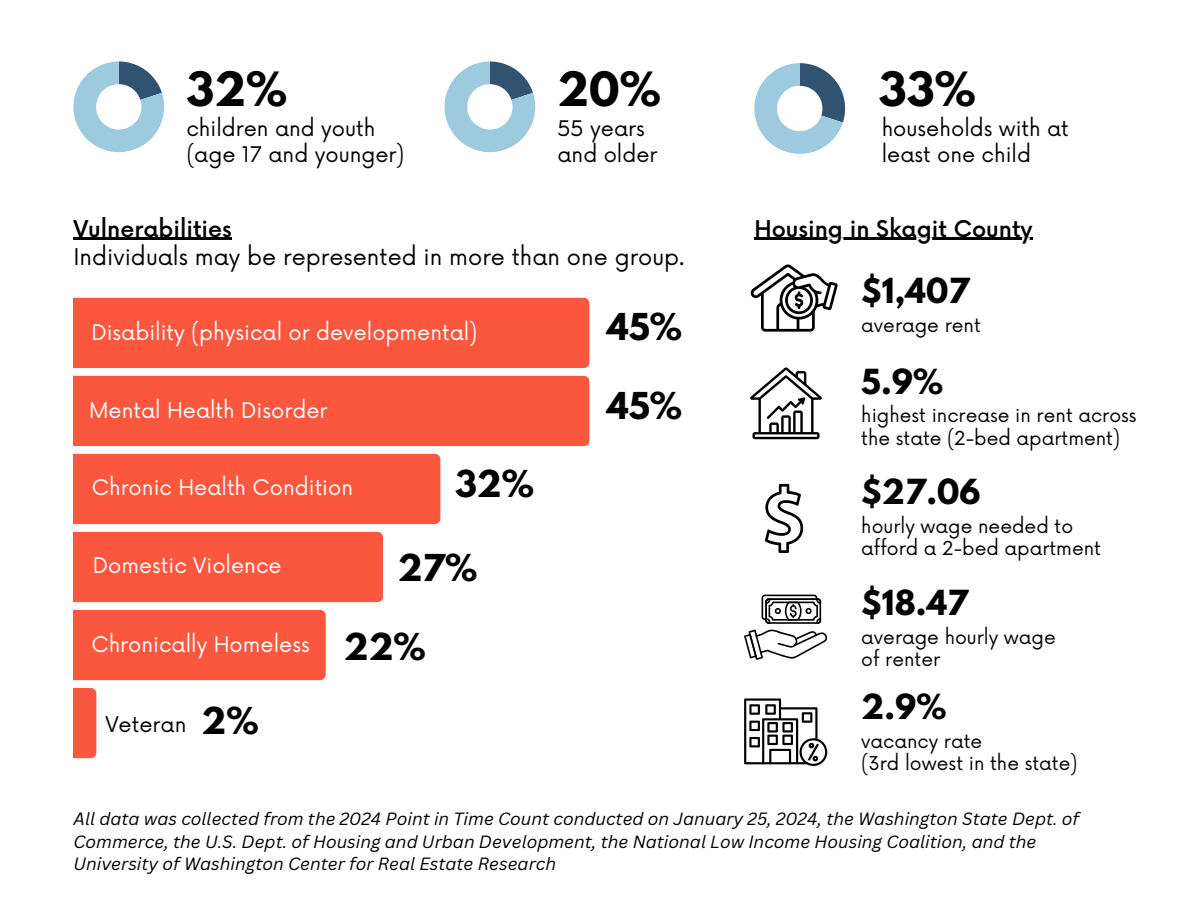
<style>
.page{position:relative;width:1188px;height:918px;background:#fff}
.page>*{position:absolute;margin:0;border:0;box-sizing:border-box;transform-origin:0 0}
.t1{font:700 41.85px "League Spartan";color:#000}
.t2{font:700 32.85px "League Spartan";letter-spacing:.005em;color:#000}
.t3{font:700 30.6px "League Spartan";letter-spacing:.005em;color:#000}
.t4{font:22.5px/28.2px "Now";color:#000}
.t5{font:500 22.5px "Now";color:#000}
.t6{font:21px "Now";color:#fff}
.t7{font:21px/25.8px "Now";color:#000}
.t8{font:18.75px/22.5px "Now";color:#000}
.t9{font:italic 17.25px/22.5px "Canva Sans";color:#000}
.s1{font-weight:500}
</style>
<div class="page">
<svg style="left:445px;top:62px;width:90px;height:90px"></svg>
<div style="left:73px;top:298px;width:516px;height:70px;background:#fb573e"></div>
<div style="left:73px;top:376px;width:516px;height:70px;background:#fb573e"></div>
<div style="left:73px;top:454px;width:367px;height:70px;background:#fb573e"></div>
<div style="left:73px;top:532px;width:310px;height:70px;background:#fb573e"></div>
<div style="left:73px;top:610px;width:253px;height:70px;background:#fb573e"></div>
<div style="left:73px;top:688px;width:23px;height:70px;background:#fb573e"></div>
<svg style="left:73px;top:62px;width:91px;height:90px"></svg>
<svg style="left:754px;top:63px;width:91px;height:91px"></svg>
<svg style="left:765px;top:484px;width:38px;height:69px"></svg>
<svg style="left:744px;top:595px;width:83px;height:65px"></svg>
<svg style="left:750px;top:367px;width:72px;height:72px"></svg>
<svg style="left:744px;top:698px;width:83px;height:68px"></svg>
<svg style="left:750px;top:264px;width:88px;height:68px"></svg>
<hr style="left:73px;top:238px;width:159px;height:2px;background:#000">
<hr style="left:754px;top:238px;width:279px;height:2px;background:#000">
<h2 class="t1" style="left:186px;top:69px;width:102px">32%</h2>
<h4 class="t7" style="left:186px;top:117px;width:220px">children and youth (age 17 and younger)</h4>
<h4 class="t1" style="left:557px;top:69px;width:105px">20%</h4>
<h4 class="t7" style="left:557px;top:117px;width:102px">55 years and older</h4>
<h1 class="t4" style="left:73px;top:216px;width:613px"><span class="s1">Vulnerabilities<br></span>Individuals may be represented in more than one group.</h1>
<h1 class="t6" style="left:91px;top:320px;width:387px">Disability (physical or developmental)</h1>
<h4 class="t2" style="left:607px;top:311px;width:77px">45%</h4>
<h4 class="t6" style="left:89px;top:398px;width:240px">Mental Health Disorder</h4>
<h4 class="t2" style="left:607px;top:390px;width:77px">45%</h4>
<h4 class="t6" style="left:92px;top:476px;width:263px">Chronic Health Condition</h4>
<h2 class="t2" style="left:455px;top:468px;width:81px">32%</h2>
<h4 class="t6" style="left:93px;top:554px;width:190px">Domestic Violence</h4>
<h2 class="t2" style="left:398px;top:551px;width:81px">27%</h2>
<h4 class="t6" style="left:91px;top:633px;width:220px">Chronically Homeless</h4>
<h4 class="t2" style="left:344px;top:631px;width:83px">22%</h4>
<h2 class="t7" style="left:105px;top:713px;width:83px">Veteran</h2>
<h2 class="t2" style="left:202px;top:704px;width:59px">2%</h2>
<p class="t1" style="left:879px;top:69px;width:99px">33%</p>
<h3 class="t7" style="left:882px;top:117px;width:189px">households with at least one child</h3>
<h2 class="t5" style="left:754px;top:216px;width:280px">Housing in Skagit County</h2>
<p class="t3" style="left:861px;top:276px;width:110px">$1,407</p>
<h2 class="t8" style="left:861px;top:315px;width:121px">average rent</h2>
<p class="t3" style="left:861px;top:366px;width:83px">5.9%</p>
<h2 class="t8" style="left:861px;top:405px;width:277px">highest increase in rent across the state (2-bed apartment)</h2>
<h2 class="t3" style="left:861px;top:476px;width:121px">$27.06</h2>
<p class="t8" style="left:861px;top:516px;width:241px">hourly wage needed to afford a 2-bed apartment</p>
<p class="t3" style="left:861px;top:587px;width:108px">$18.47</p>
<p class="t8" style="left:861px;top:627px;width:196px">average hourly wage of renter</p>
<p class="t3" style="left:861px;top:692px;width:87px">2.9%</p>
<h2 class="t8" style="left:861px;top:731px;width:122px">vacancy rate</h2>
<p class="t8" style="left:861px;top:753px;width:218px">(3rd lowest in the state)</p>
<h1 class="t9" style="left:73px;top:807px;width:1007px">All data was collected from the 2024 Point in Time Count conducted on January 25, 2024, the Washington State Dept. of<br>Commerce, the U.S. Dept. of Housing and Urban Development, the National Low Income Housing Coalition, and the<br>University of Washington Center for Real Estate Research</h1>
</div>
